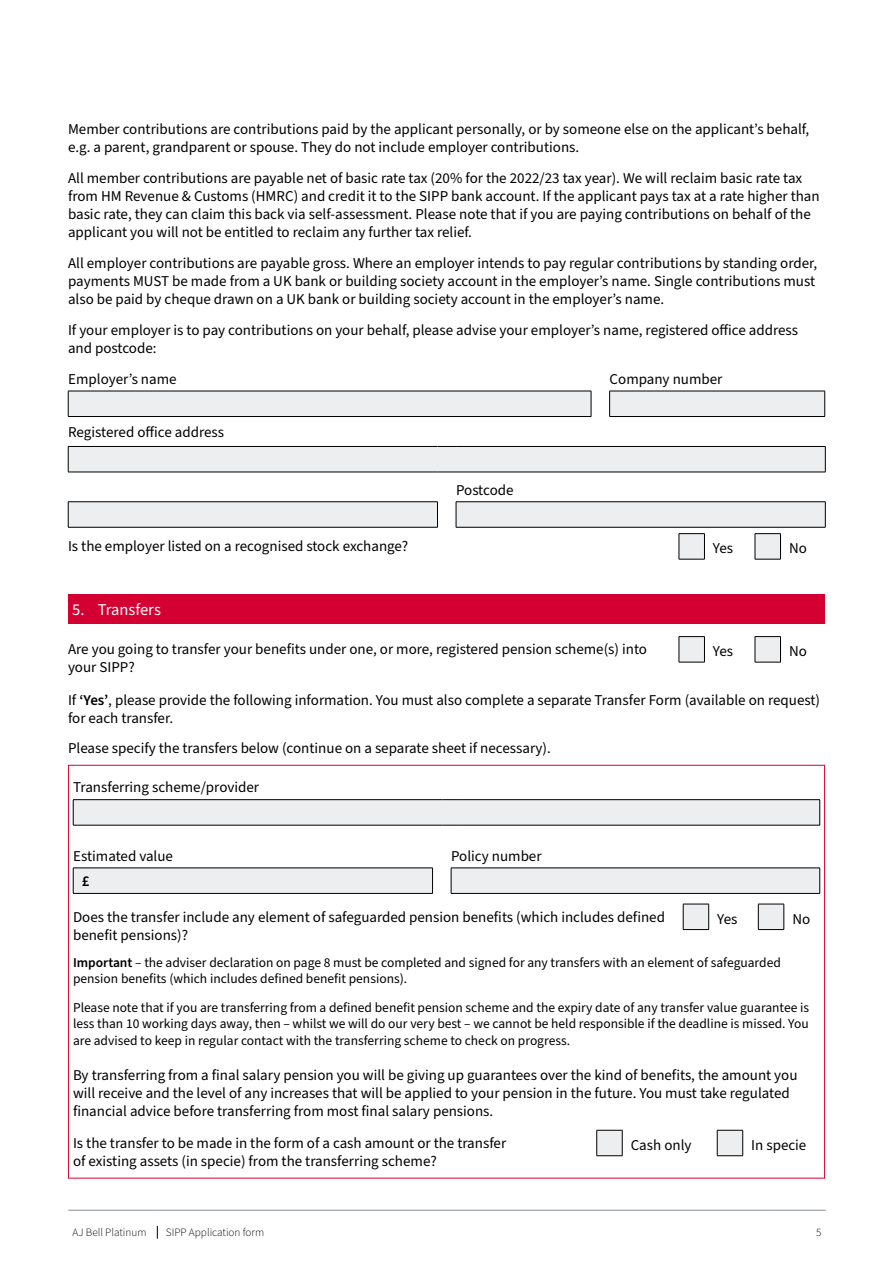
<style>
.page{position:relative;width:893px;height:1263px;background:#fff}
.page>*{position:absolute;margin:0;border:0;box-sizing:border-box;transform-origin:0 0}
.t1{font:16.5px "Source Sans Pro";color:#fff}
.t2{font:15px/18px "Source Sans Pro";color:#000}
.t3{font:600 15px "Source Sans Pro";color:#000}
.t4{font:13.5px/16.2px "Source Sans Pro";color:#000}
.t5{font:300 11.25px "Source Sans Pro";color:#000}
.s1{font-weight:600}
</style>
<div class="page">
<svg style="left:157px;top:1226px;width:1px;height:13px"></svg>
<hr style="left:68px;top:1210px;width:89px;height:1px;background:#888f95">
<hr style="left:157px;top:1210px;width:614px;height:1px;background:#888f95">
<hr style="left:771px;top:1210px;width:55px;height:1px;background:#888f95">
<div style="left:68px;top:594px;width:757px;height:30px;background:#d50032"></div>
<hr style="left:609px;top:416px;width:216px;height:1px;background:#000">
<div style="left:68px;top:391px;width:757px;height:25px;background:#eceeef"></div>
<hr style="left:68px;top:416px;width:523px;height:1px;background:#000">
<svg style="left:69px;top:447px;width:756px;height:80px;fill:#eceeef"></svg>
<hr style="left:68px;top:446px;width:369px;height:1px;background:#000">
<svg style="left:68px;top:447px;width:1px;height:25px"></svg>
<svg style="left:437px;top:446px;width:19px;height:1px"></svg>
<hr style="left:456px;top:446px;width:369px;height:1px;background:#000">
<svg style="left:825px;top:447px;width:1px;height:25px"></svg>
<hr style="left:68px;top:472px;width:369px;height:1px;background:#000">
<svg style="left:437px;top:472px;width:19px;height:1px"></svg>
<hr style="left:456px;top:472px;width:369px;height:1px;background:#000">
<hr style="left:456px;top:501px;width:369px;height:1px;background:#000">
<svg style="left:456px;top:502px;width:1px;height:25px"></svg>
<svg style="left:825px;top:502px;width:1px;height:25px"></svg>
<hr style="left:456px;top:527px;width:369px;height:1px;background:#000">
<hr style="left:68px;top:501px;width:370px;height:1px;background:#000">
<svg style="left:68px;top:502px;width:1px;height:25px"></svg>
<svg style="left:437px;top:502px;width:1px;height:25px"></svg>
<hr style="left:68px;top:527px;width:370px;height:1px;background:#000">
<svg style="left:679px;top:533px;width:102px;height:27px"></svg>
<svg style="left:679px;top:636px;width:102px;height:27px"></svg>
<div style="left:73px;top:800px;width:747px;height:25px;background:#eceeef"></div>
<svg style="left:819px;top:800px;width:1px;height:25px"></svg>
<hr style="left:73px;top:799px;width:369px;height:1px;background:#000">
<svg style="left:73px;top:800px;width:1px;height:25px"></svg>
<svg style="left:442px;top:799px;width:19px;height:1px"></svg>
<hr style="left:461px;top:799px;width:359px;height:1px;background:#000">
<hr style="left:73px;top:825px;width:369px;height:1px;background:#000">
<svg style="left:442px;top:825px;width:19px;height:1px"></svg>
<hr style="left:461px;top:825px;width:359px;height:1px;background:#000">
<hr style="left:451px;top:893px;width:369px;height:1px;background:#000">
<svg style="left:73px;top:868px;width:747px;height:25px;background:#e6e8e9"></svg>
<hr style="left:73px;top:893px;width:360px;height:1px;background:#000">
<svg style="left:683px;top:904px;width:102px;height:26px"></svg>
<svg style="left:596px;top:1130px;width:147px;height:26px"></svg>
<p class="t2" style="left:68px;top:121px;width:743px">Member contributions are contributions paid by the applicant personally, or by someone else on the applicant’s behalf, e.g. a parent, grandparent or spouse. They do not include employer contributions.</p>
<p class="t2" style="left:68px;top:170px;width:753px">All member contributions are payable net of basic rate tax (20% for the 2022/23 tax year). We will reclaim basic rate tax from HM Revenue &amp; Customs (HMRC) and credit it to the SIPP bank account. If the applicant pays tax at a rate higher than basic rate, they can claim this back via self-assessment. Please note that if you are paying contributions on behalf of the applicant you will not be entitled to reclaim any further tax relief.</p>
<p class="t2" style="left:68px;top:254px;width:751px">All employer contributions are payable gross. Where an employer intends to pay regular contributions by standing order, payments MUST be made from a UK bank or building society account in the employer’s name. Single contributions must also be paid by cheque drawn on a UK bank or building society account in the employer’s name.</p>
<p class="t2" style="left:68px;top:321px;width:732px">If your employer is to pay contributions on your behalf, please advise your employer’s name, registered office address and postcode:</p>
<p class="t2" style="left:68px;top:370px;width:110px">Employer’s name</p>
<p class="t2" style="left:610px;top:370px;width:114px">Company number</p>
<p class="t2" style="left:68px;top:423px;width:157px">Registered office address</p>
<p class="t2" style="left:456px;top:481px;width:59px">Postcode</p>
<p class="t2" style="left:68px;top:538px;width:342px">Is the employer listed on a recognised stock exchange?</p>
<p class="t2" style="left:713px;top:540px;width:22px">Yes</p>
<p class="t2" style="left:789px;top:540px;width:19px">No</p>
<p class="t1" style="left:72px;top:598px;width:90px">5. Transfers</p>
<p class="t2" style="left:68px;top:641px;width:580px">Are you going to transfer your benefits under one, or more, registered pension scheme(s) into your SIPP?</p>
<p class="t2" style="left:713px;top:643px;width:22px">Yes</p>
<p class="t2" style="left:789px;top:643px;width:19px">No</p>
<p class="t2" style="left:68px;top:691px;width:754px">If <span class="s1">‘Yes’</span>, please provide the following information. You must also complete a separate Transfer Form (available on request) for each transfer.</p>
<p class="t2" style="left:68px;top:740px;width:484px">Please specify the transfers below (continue on a separate sheet if necessary).</p>
<p class="t2" style="left:73px;top:779px;width:187px">Transferring scheme/provider</p>
<p class="t2" style="left:73px;top:847px;width:101px">Estimated value</p>
<p class="t2" style="left:451px;top:847px;width:92px">Policy number</p>
<p class="t3" style="left:82px;top:870px;width:9px">£</p>
<p class="t2" style="left:73px;top:908px;width:593px">Does the transfer include any element of safeguarded pension benefits (which includes defined benefit pensions)?</p>
<p class="t2" style="left:717px;top:910px;width:22px">Yes</p>
<p class="t2" style="left:792px;top:910px;width:19px">No</p>
<p class="t4" style="left:73px;top:955px;width:709px"><span class="s1">Important</span> – the adviser declaration on page 8 must be completed and signed for any transfers with an element of safeguarded pension benefits (which includes defined benefit pensions).</p>
<p class="t4" style="left:73px;top:1000px;width:737px;text-align:justify">Please note that if you are transferring from a defined benefit pension scheme and the expiry date of any transfer value guarantee is less than 10 working days away, then – whilst we will do our very best – we cannot be held responsible if the deadline is missed. You are advised to keep in regular contact with the transferring scheme to check on progress.</p>
<p class="t2" style="left:73px;top:1066px;width:726px">By transferring from a final salary pension you will be giving up guarantees over the kind of benefits, the amount you will receive and the level of any increases that will be applied to your pension in the future. You must take regulated financial advice before transferring from most final salary pensions.</p>
<p class="t2" style="left:73px;top:1134px;width:435px">Is the transfer to be made in the form of a cash amount or the transfer of existing assets (in specie) from the transferring scheme?</p>
<p class="t2" style="left:631px;top:1136px;width:62px">Cash only</p>
<p class="t2" style="left:751px;top:1136px;width:57px">In specie</p>
<p class="t5" style="left:72px;top:1225px;width:76px">AJ Bell Platinum</p>
<p class="t5" style="left:166px;top:1225px;width:100px">SIPP Application form</p>
<p class="t5" style="left:816px;top:1225px;width:7px">5</p>
</div>
